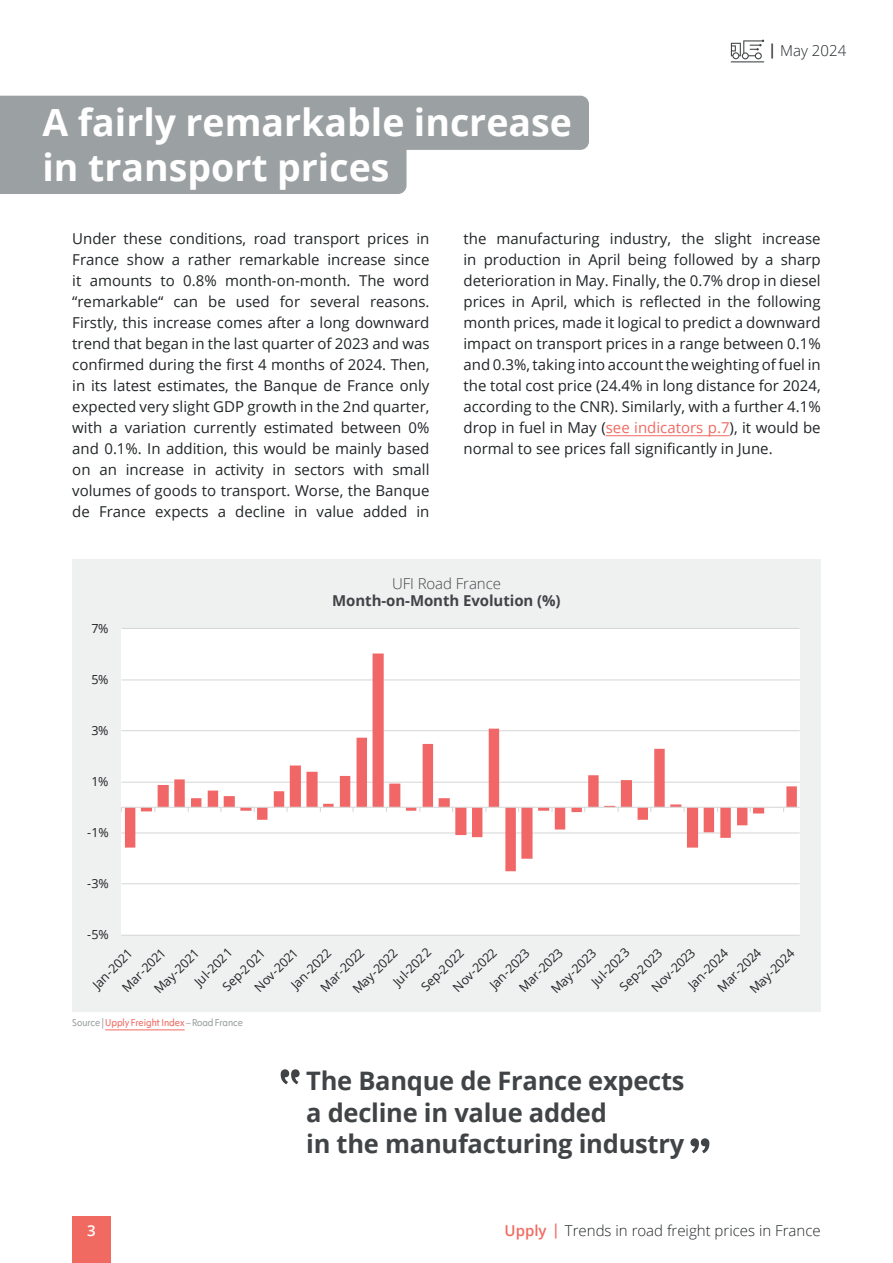
<style>
.page{position:relative;width:893px;height:1263px;background:#fff}
.page>*{position:absolute;margin:0;border:0;box-sizing:border-box;transform-origin:0 0}
.t1{font:700 37.5px "Open Sans";color:#fff}
.t2{font:700 25.5px/31.5px "Open Sans";letter-spacing:-.01em;color:#414446}
.t3{font:15px/21px "Open Sans";color:#212527;text-align:justify}
.t4{font:300 15px "Open Sans";color:#212527}
.t5{font:700 15px "Open Sans";letter-spacing:-.005em;color:#414446}
.t6{font:300 15px "Open Sans";letter-spacing:-.005em;color:#414446}
.t7{font:600 15px "Open Sans";color:#fff}
.t8{font:12.45px "Open Sans";color:#202427}
.t9{font:10.5px "Opel Sans Condensed";letter-spacing:-.005em;color:#9ba0a2}
.s1{font-weight:600}
.s2{color:#f16a62}
.s3{font-weight:600;color:#f16a62}
</style>
<div class="page">
<svg style="left:281px;top:1069px;width:19px;height:15px"></svg>
<svg style="left:690px;top:1138px;width:19px;height:15px"></svg>
<div style="left:72px;top:559px;width:749px;height:453px;background:#eff0f0"></div>
<hr style="left:105px;top:1029px;width:80px;height:1px;background:#f16a62">
<hr style="left:606px;top:435px;width:124px;height:1px;background:#f16a62">
<svg style="left:0;top:96px;width:589px;height:98px;background:#a8adaf"></svg>
<div style="left:121px;top:628px;width:679px;height:307px;background:#fff"></div>
<hr style="left:121px;top:935px;width:679px;height:1px;background:#d5d7d6">
<hr style="left:121px;top:883px;width:679px;height:1px;background:#d5d7d6">
<hr style="left:121px;top:832px;width:679px;height:1px;background:#d5d7d6">
<hr style="left:121px;top:782px;width:679px;height:1px;background:#d5d7d6">
<hr style="left:121px;top:730px;width:679px;height:1px;background:#d5d7d6">
<hr style="left:121px;top:679px;width:679px;height:1px;background:#d5d7d6">
<hr style="left:121px;top:628px;width:679px;height:1px;background:#d5d7d6">
<svg style="left:125px;top:653px;width:672px;height:218px"></svg>
<hr style="left:121px;top:807px;width:679px;height:1px;background:#d5d7d6">
<div style="left:72px;top:1216px;width:39px;height:47px;background:#f16a62"></div>
<svg style="left:731px;top:39px;width:33px;height:23px"></svg>
<h1 class="t1" style="left:43px;top:96px;width:531px">A fairly remarkable increase</h1>
<h1 class="t1" style="left:43px;top:140px;width:348px">in transport prices</h1>
<p class="t4" style="left:768px;top:41px;width:80px"><span class="s1">|</span> May 2024</p>
<p class="t3" style="left:72px;top:227px;width:359px">Under these conditions, road transport prices in France show a rather remarkable increase since it amounts to 0.8% month-on-month. The word “remarkable“ can be used for several reasons.<br>Firstly, this increase comes after a long downward trend that began in the last quarter of 2023 and was confirmed during the first 4 months of 2024. Then, in its latest estimates, the Banque de France only expected very slight GDP growth in the 2nd quarter, with a variation currently estimated between 0% and 0.1%. In addition, this would be mainly based on an increase in activity in sectors with small volumes of goods to transport. Worse, the Banque de France expects a decline in value added in</p>
<p class="t3" style="left:463px;top:227px;width:359px">the manufacturing industry, the slight increase in production in April being followed by a sharp deterioration in May. Finally, the 0.7% drop in diesel prices in April, which is reflected in the following month prices, made it logical to predict a downward impact on transport prices in a range between 0.1% and 0.3%, taking into account the weighting of fuel in the total cost price (24.4% in long distance for 2024, according to the CNR). Similarly, with a further 4.1% drop in fuel in May (<span class="s2">see indicators p.7</span>), it would be normal to see prices fall significantly in June.</p>
<p class="t8" style="left:91px;top:619px;width:19px">7%</p>
<p class="t8" style="left:91px;top:671px;width:19px">5%</p>
<p class="t8" style="left:91px;top:722px;width:19px">3%</p>
<p class="t8" style="left:91px;top:773px;width:19px">1%</p>
<p class="t8" style="left:87px;top:824px;width:23px">-1%</p>
<p class="t8" style="left:87px;top:875px;width:23px">-3%</p>
<p class="t8" style="left:87px;top:926px;width:23px">-5%</p>
<p class="t6" style="left:392px;top:573px;width:110px">UFI Road France</p>
<p class="t5" style="left:332px;top:589px;width:230px">Month-on-Month Evolution (%)</p>
<p class="t8" style="left:389px;top:977px;width:49px;rotate:-45deg">Jul-2022</p>
<p class="t8" style="left:588px;top:977px;width:49px;rotate:-45deg">Jul-2023</p>
<p class="t8" style="left:714px;top:984px;width:57px;rotate:-45deg">Mar-2024</p>
<p class="t8" style="left:317px;top:984px;width:57px;rotate:-45deg">Mar-2022</p>
<p class="t8" style="left:449px;top:984px;width:57px;rotate:-45deg">Nov-2022</p>
<p class="t8" style="left:515px;top:984px;width:57px;rotate:-45deg">Mar-2023</p>
<p class="t8" style="left:647px;top:984px;width:57px;rotate:-45deg">Nov-2023</p>
<p class="t8" style="left:746px;top:985px;width:59px;rotate:-45deg">May-2024</p>
<p class="t8" style="left:684px;top:980px;width:52px;rotate:-45deg">Jan-2024</p>
<p class="t8" style="left:417px;top:983px;width:56px;rotate:-45deg">Sep-2022</p>
<p class="t8" style="left:616px;top:983px;width:56px;rotate:-45deg">Sep-2023</p>
<p class="t8" style="left:349px;top:985px;width:59px;rotate:-45deg">May-2022</p>
<p class="t8" style="left:547px;top:985px;width:59px;rotate:-45deg">May-2023</p>
<p class="t8" style="left:287px;top:980px;width:52px;rotate:-45deg">Jan-2022</p>
<p class="t8" style="left:486px;top:980px;width:52px;rotate:-45deg">Jan-2023</p>
<p class="t8" style="left:191px;top:977px;width:49px;rotate:-45deg">Jul-2021</p>
<p class="t8" style="left:118px;top:984px;width:57px;rotate:-45deg">Mar-2021</p>
<p class="t8" style="left:250px;top:984px;width:57px;rotate:-45deg">Nov-2021</p>
<p class="t8" style="left:219px;top:983px;width:56px;rotate:-45deg">Sep-2021</p>
<p class="t8" style="left:150px;top:985px;width:59px;rotate:-45deg">May-2021</p>
<p class="t8" style="left:89px;top:980px;width:52px;rotate:-45deg">Jan-2021</p>
<p class="t9" style="left:72px;top:1016px;width:172px">Source |<span class="s2">Upply Freight Index</span> – Road France</p>
<h2 class="t2" style="left:306px;top:1064px;width:380px">The Banque de France expects a decline in value added<br>in the manufacturing industry</h2>
<p class="t7" style="left:87px;top:1220px;width:10px">3</p>
<p class="t4" style="left:505px;top:1220px;width:318px"><span class="s3">Upply |</span> Trends in road freight prices in France</p>
</div>
